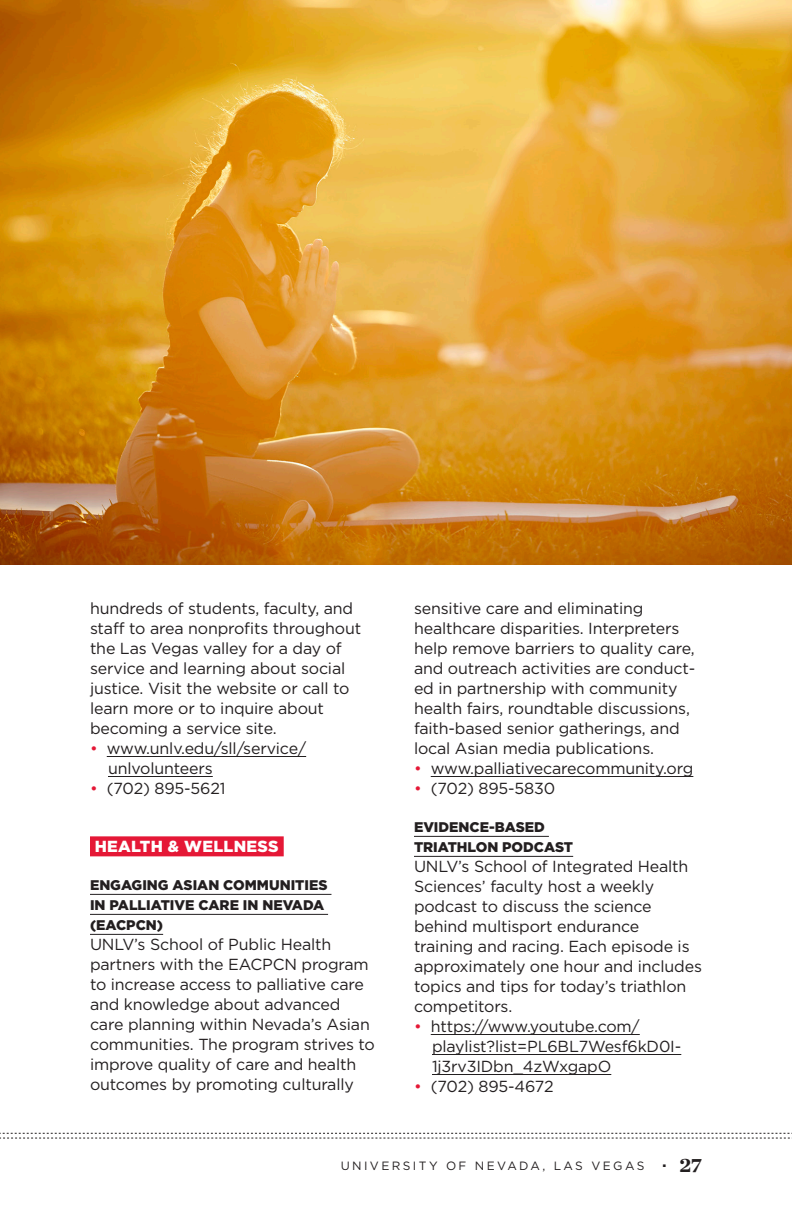
<style>
.page{position:relative;width:792px;height:1224px;background:#fff}
.page>*{position:absolute;margin:0;border:0;box-sizing:border-box;transform-origin:0 0}
.t1{font:16px/20px "Gotham";letter-spacing:-.01em;color:#231f20}
.t2{font:900 16px "Gotham";letter-spacing:.02em;color:#fff}
.t3{font:900 14px/20px "Gotham";color:#231f20}
.t4{font:12px "Gotham";letter-spacing:.2em;color:#231f20}
.s1{color:#e51836}
.s2{font-family:"Chronicle Deck";font-weight:900;font-size:20px}
</style>
<div class="page">
<svg style="left:0;top:1133px;width:792px;height:6px"></svg>
<hr style="left:107px;top:756px;width:199px;height:1px;background:#231f20">
<hr style="left:108px;top:776px;width:105px;height:1px;background:#231f20">
<div style="left:90px;top:836px;width:194px;height:20px;background:#e51836"></div>
<hr style="left:90px;top:894px;width:241px;height:1px;background:#231f20">
<hr style="left:90px;top:914px;width:238px;height:1px;background:#231f20">
<hr style="left:90px;top:934px;width:73px;height:1px;background:#231f20">
<hr style="left:431px;top:776px;width:262px;height:1px;background:#231f20">
<hr style="left:414px;top:836px;width:135px;height:1px;background:#231f20">
<hr style="left:414px;top:856px;width:159px;height:1px;background:#231f20">
<hr style="left:431px;top:1034px;width:209px;height:1px;background:#231f20">
<hr style="left:432px;top:1054px;width:249px;height:1px;background:#231f20">
<hr style="left:432px;top:1074px;width:179px;height:1px;background:#231f20">
<img style="left:0;top:0;width:792px;height:565px">
<p class="t1" style="left:90px;top:598px;width:273px">hundreds of students, faculty, and staff to area nonprofits throughout the Las Vegas valley for a day of service and learning about social justice. Visit the website or call to learn more or to inquire about becoming a service site.</p>
<p class="t1" style="left:108px;top:738px;width:200px;text-indent:-18px"><span class="s1">•</span> www.unlv.edu/sll/service/ unlvolunteers</p>
<p class="t1" style="left:90px;top:778px;width:137px"><span class="s1">•</span> (702) 895-5621</p>
<p class="t2" style="left:95px;top:837px;width:185px">HEALTH &amp; WELLNESS</p>
<p class="t3" style="left:90px;top:875px;width:239px">ENGAGING ASIAN COMMUNITIES<br>IN PALLIATIVE CARE IN NEVADA (EACPCN)</p>
<p class="t1" style="left:90px;top:934px;width:286px">UNLV’s School of Public Health partners with the EACPCN program to increase access to palliative care and knowledge about advanced care planning within Nevada’s Asian communities. The program strives to improve quality of care and health outcomes by promoting culturally</p>
<p class="t1" style="left:414px;top:598px;width:283px">sensitive care and eliminating healthcare disparities. Interpreters help remove barriers to quality care, and outreach activities are conduct&shy;ed in partnership with community health fairs, roundtable discussions, faith-based senior gatherings, and local Asian media publications.</p>
<p class="t1" style="left:414px;top:758px;width:281px"><span class="s1">•</span> www.palliativecarecommunity.org</p>
<p class="t1" style="left:414px;top:778px;width:143px"><span class="s1">•</span> (702) 895-5830</p>
<p class="t3" style="left:414px;top:817px;width:161px">EVIDENCE-BASED<br>TRIATHLON PODCAST</p>
<p class="t1" style="left:414px;top:856px;width:290px">UNLV’s School of Integrated Health<br>Sciences’ faculty host a weekly podcast to discuss the science behind multisport endurance training and racing. Each episode is approximately one hour and includes topics and tips for today’s triathlon competitors.</p>
<p class="t1" style="left:432px;top:1016px;width:251px;text-indent:-18px"><span class="s1">•</span> https://www.youtube.com/ playlist?list=PL6BL7Wesf6kD0I-<br>1j3rv3IDbn_4zWxgapO</p>
<p class="t1" style="left:414px;top:1076px;width:141px"><span class="s1">•</span> (702) 895-4672</p>
<p class="t4" style="left:341px;top:1159px;width:363px">UNIVERSITY OF NEVADA, LAS VEGAS <sup>.</sup> <span class="s2">27</span></p>
</div>
